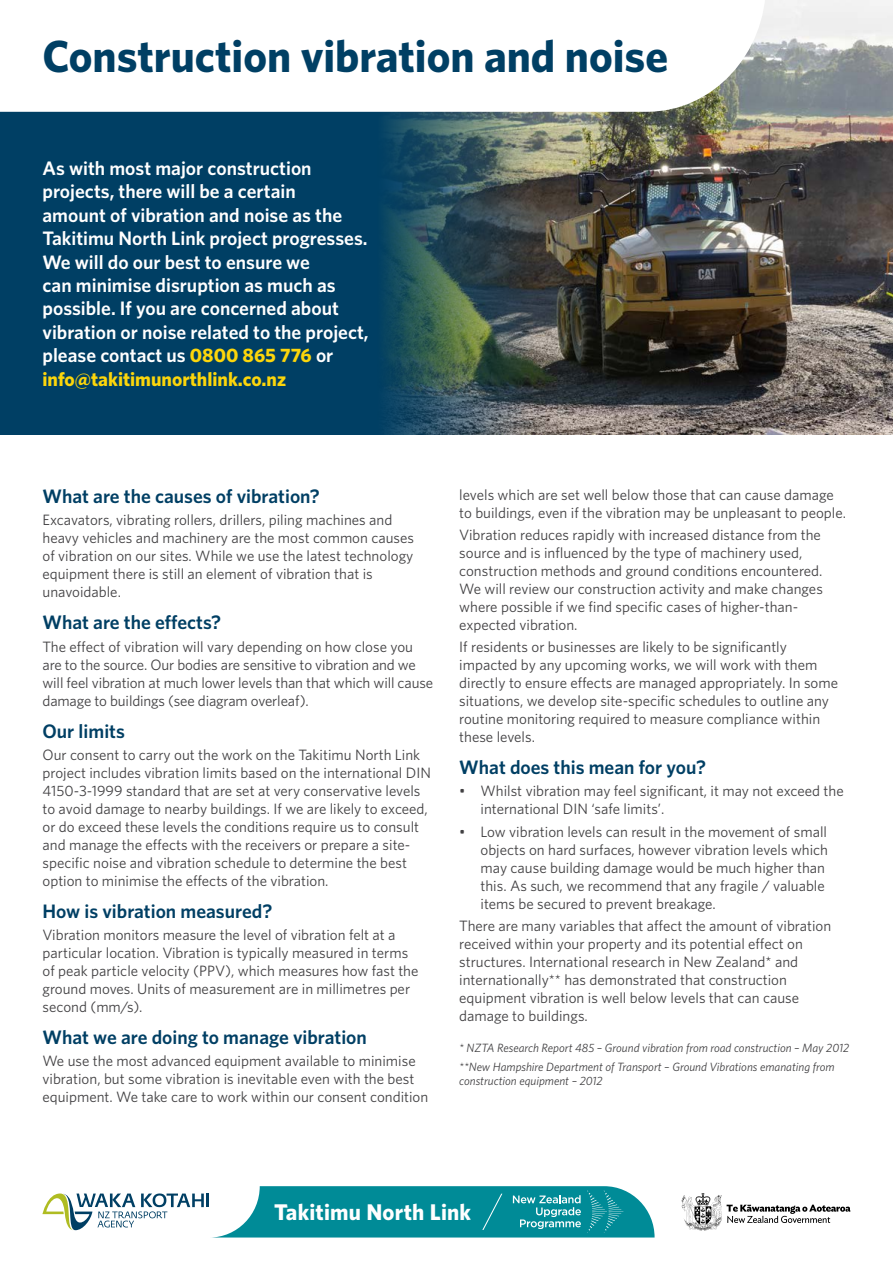
<style>
.page{position:relative;width:893px;height:1263px;background:#fff}
.page>*{position:absolute;margin:0;border:0;box-sizing:border-box;transform-origin:0 0}
.cover_title{font:700 45px "Whitney";color:#003f64}
.t1{font:700 22.8px "Whitney";letter-spacing:.01em;color:#fff}
.Intro{font:600 19.5px/23.4px "Whitney";color:#fff}
.t2{font:600 19.5px "Whitney";color:#003f64}
.Body{font:15px/18px "Whitney";color:#414042}
.Small_Italic{font:italic 12px/14.4px "Whitney";color:#414042}
.s1{font-weight:700;color:#fcd60b}
</style>
<div class="page">
<div style="left:0;top:0;width:893px;height:434px;background:#003f64"></div>
<img style="left:384px;top:0;width:509px;height:434px">
<div style="left:0;top:0;width:766px;height:112px;background:#fff"></div>
<svg style="left:42px;top:1186px;width:613px;height:51px"></svg>
<svg style="left:682px;top:1193px;width:168px;height:38px"></svg>
<p class="cover_title" style="left:43px;top:26px;width:627px">Construction vibration and noise</p>
<p class="Intro" style="left:43px;top:156px;width:328px">As with most major construction projects, there will be a certain<br>amount of vibration and noise as the Takitimu North Link project progresses.<br>We will do our best to ensure we<br>can minimise disruption as much as possible. If you are concerned about vibration or noise related to the project, please contact us <span class="s1">0800 865 776</span> or <span class="s1">info@takitimunorthlink.co.nz</span></p>
<h3 class="t2" style="left:43px;top:483px;width:279px">What are the causes of vibration?</h3>
<p class="Body" style="left:43px;top:511px;width:373px">Excavators, vibrating rollers, drillers, piling machines and heavy vehicles and machinery are the most common causes of vibration on our sites. While we use the latest technology equipment there is still an element of vibration that is unavoidable.</p>
<h3 class="t2" style="left:43px;top:610px;width:180px">What are the effects?</h3>
<p class="Body" style="left:43px;top:637px;width:392px">The effect of vibration will vary depending on how close you are to the source. Our bodies are sensitive to vibration and we will feel vibration at much lower levels than that which will cause damage to buildings (see diagram overleaf).</p>
<h3 class="t2" style="left:43px;top:718px;width:84px">Our limits</h3>
<p class="Body" style="left:43px;top:745px;width:390px">Our consent to carry out the work on the Takitimu North Link project includes vibration limits based on the international DIN 4150-3-1999 standard that are set at very conservative levels to avoid damage to nearby buildings. If we are likely to exceed, or do exceed these levels the conditions require us to consult and manage the effects with the receivers or prepare a site&shy;specific noise and vibration schedule to determine the best option to minimise the effects of the vibration.</p>
<h3 class="t2" style="left:43px;top:898px;width:231px">How is vibration measured?</h3>
<p class="Body" style="left:43px;top:925px;width:377px">Vibration monitors measure the level of vibration felt at a particular location. Vibration is typically measured in terms of peak particle velocity (PPV), which measures how fast the ground moves. Units of measurement are in millimetres per second (mm/s).</p>
<h3 class="t2" style="left:43px;top:1024px;width:326px">What we are doing to manage vibration</h3>
<p class="Body" style="left:43px;top:1051px;width:387px">We use the most advanced equipment available to minimise vibration, but some vibration is inevitable even with the best equipment. We take care to work within our consent condition</p>
<p class="Body" style="left:459px;top:485px;width:388px">levels which are set well below those that can cause damage to buildings, even if the vibration may be unpleasant to people.</p>
<p class="Body" style="left:459px;top:525px;width:365px">Vibration reduces rapidly with increased distance from the source and is influenced by the type of machinery used, construction methods and ground conditions encountered.<br>We will review our construction activity and make changes where possible if we find specific cases of higher-than&shy;expected vibration.</p>
<p class="Body" style="left:459px;top:637px;width:380px">If residents or businesses are likely to be significantly impacted by any upcoming works, we will work with them directly to ensure effects are managed appropriately. In some situations, we develop site-specific schedules to outline any routine monitoring required to measure compliance within these levels.</p>
<h3 class="t2" style="left:459px;top:754px;width:248px">What does this mean for you?</h3>
<p class="Body" style="left:480px;top:782px;width:365px;text-indent:-21px">• Whilst vibration may feel significant, it may not exceed the international DIN ‘safe limits’.</p>
<p class="Body" style="left:480px;top:822px;width:349px;text-indent:-21px">• Low vibration levels can result in the movement of small objects on hard surfaces, however vibration levels which may cause building damage would be much higher than this. As such, we recommend that any fragile / valuable items be secured to prevent breakage.</p>
<p class="Body" style="left:459px;top:916px;width:374px">There are many variables that affect the amount of vibration received within your property and its potential effect on structures. International research in New Zealand* and internationally** has demonstrated that construction equipment vibration is well below levels that can cause damage to buildings.</p>
<p class="Small_Italic" style="left:459px;top:1040px;width:391px">* NZTA Research Report 485 – Ground vibration from road construction – May 2012</p>
<p class="Small_Italic" style="left:459px;top:1059px;width:377px">**New Hampshire Department of Transport – Ground Vibrations emanating from construction equipment – 2012</p>
<p class="t1" style="left:274px;top:1196px;width:198px">Takitimu North Link</p>
</div>
